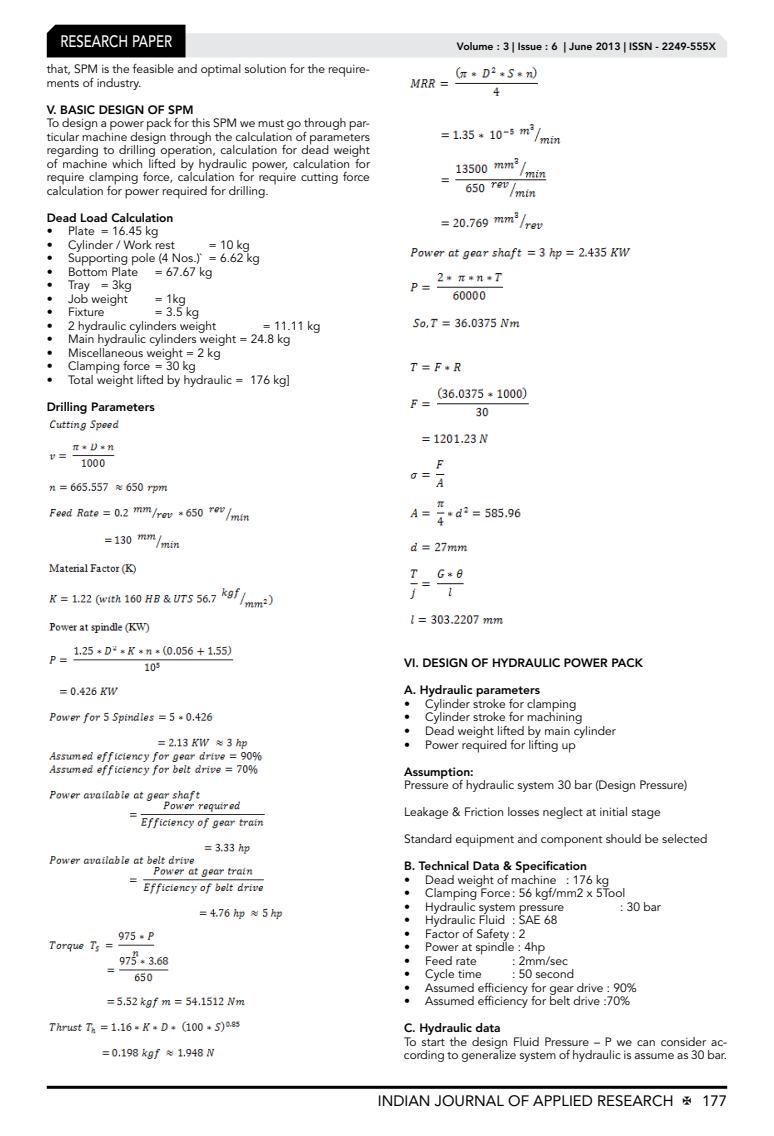
<style>
.page{position:relative;width:774px;height:1136px;background:#fff}
.page>*{position:absolute;margin:0;border:0;box-sizing:border-box;transform-origin:0 0}
.t1{font:500 16.5px "Avenir LT Std";color:#fff;scale:.8 1}
.t2{font:15px "Avenir LT Std";color:#000}
.t3{font:12px/13.5px "Avenir LT Std";color:#000}
.t4{font:800 12px "Avenir LT Std";color:#000}
.t5{font:800 10.5px "Avenir LT Std";color:#000}
</style>
<div class="page">
<hr style="left:47px;top:1085px;width:680px;height:3px;background:#000">
<svg style="left:47px;top:25px;width:680px;height:32px"></svg>
<img style="left:48px;top:420px;width:234px;height:639px">
<img style="left:409px;top:67px;width:222px;height:557px">
<h1 class="t1" style="left:60px;top:32px;width:139px">RESEARCH PAPER</h1>
<p class="t3" style="left:47px;top:62px;width:325px">that, SPM is the feasible and optimal solution for the require&shy;ments of industry.</p>
<p class="t4" style="left:47px;top:102px;width:148px">V. BASIC DESIGN OF SPM</p>
<p class="t3" style="left:47px;top:116px;width:325px;text-align:justify">To design a power pack for this SPM we must go through par&shy;ticular machine design through the calculation of parameters regarding to drilling operation, calculation for dead weight of machine which lifted by hydraulic power, calculation for require clamping force, calculation for require cutting force calculation for power required for drilling.</p>
<p class="t4" style="left:47px;top:210px;width:128px">Dead Load Calculation</p>
<p class="t3" style="left:47px;top:224px;width:113px">• Plate = 16.45 kg</p>
<p class="t3" style="left:47px;top:238px;width:129px">• Cylinder / Work rest</p>
<p class="t3" style="left:209px;top:238px;width:43px">= 10 kg</p>
<p class="t3" style="left:47px;top:251px;width:215px">• Supporting pole (4 Nos.)` = 6.62 kg</p>
<p class="t3" style="left:47px;top:265px;width:93px">• Bottom Plate</p>
<p class="t3" style="left:155px;top:265px;width:59px">= 67.67 kg</p>
<p class="t3" style="left:47px;top:278px;width:87px">• Tray = 3kg</p>
<p class="t3" style="left:47px;top:292px;width:83px">• Job weight</p>
<p class="t3" style="left:155px;top:292px;width:33px">= 1kg</p>
<p class="t3" style="left:47px;top:305px;width:59px">• Fixture</p>
<p class="t3" style="left:155px;top:305px;width:46px">= 3.5 kg</p>
<p class="t3" style="left:47px;top:319px;width:171px">• 2 hydraulic cylinders weight</p>
<p class="t3" style="left:263px;top:319px;width:59px">= 11.11 kg</p>
<p class="t3" style="left:47px;top:332px;width:245px">• Main hydraulic cylinders weight = 24.8 kg</p>
<p class="t3" style="left:47px;top:346px;width:175px">• Miscellaneous weight = 2 kg</p>
<p class="t3" style="left:47px;top:359px;width:151px">• Clamping force = 30 kg</p>
<p class="t3" style="left:47px;top:373px;width:244px">• Total weight lifted by hydraulic = 176 kg]</p>
<p class="t4" style="left:47px;top:399px;width:110px">Drilling Parameters</p>
<p class="t5" style="left:457px;top:41px;width:261px">Volume : 3 | Issue : 6 | June 2013 | ISSN - 2249-555X</p>
<p class="t4" style="left:404px;top:656px;width:240px">VI. DESIGN OF HYDRAULIC POWER PACK</p>
<p class="t4" style="left:404px;top:683px;width:138px">A. Hydraulic parameters</p>
<p class="t3" style="left:404px;top:697px;width:174px">• Cylinder stroke for clamping</p>
<p class="t3" style="left:404px;top:710px;width:180px">• Cylinder stroke for machining</p>
<p class="t3" style="left:404px;top:724px;width:213px">• Dead weight lifted by main cylinder</p>
<p class="t3" style="left:404px;top:737px;width:173px">• Power required for lifting up</p>
<p class="t4" style="left:404px;top:764px;width:71px">Assumption:</p>
<p class="t3" style="left:404px;top:778px;width:285px">Pressure of hydraulic system 30 bar (Design Pressure)</p>
<p class="t3" style="left:404px;top:805px;width:258px">Leakage &amp; Friction losses neglect at initial stage</p>
<p class="t3" style="left:404px;top:832px;width:305px">Standard equipment and component should be selected</p>
<p class="t4" style="left:404px;top:858px;width:185px">B. Technical Data &amp; Specification</p>
<p class="t3" style="left:404px;top:872px;width:207px">• Dead weight of machine : 176 kg</p>
<p class="t3" style="left:404px;top:886px;width:223px">• Clamping Force : 56 kgf/mm2 x 5Tool</p>
<p class="t3" style="left:404px;top:899px;width:162px">• Hydraulic system pressure</p>
<p class="t3" style="left:620px;top:899px;width:42px">: 30 bar</p>
<p class="t3" style="left:404px;top:913px;width:155px">• Hydraulic Fluid : SAE 68</p>
<p class="t3" style="left:404px;top:926px;width:123px">• Factor of Safety : 2</p>
<p class="t3" style="left:404px;top:940px;width:143px">• Power at spindle : 4hp</p>
<p class="t3" style="left:404px;top:953px;width:74px">• Feed rate</p>
<p class="t3" style="left:512px;top:953px;width:57px">: 2mm/sec</p>
<p class="t3" style="left:404px;top:967px;width:79px">• Cycle time</p>
<p class="t3" style="left:512px;top:967px;width:64px">: 50 second</p>
<p class="t3" style="left:404px;top:980px;width:234px">• Assumed efficiency for gear drive : 90%</p>
<p class="t3" style="left:404px;top:994px;width:228px">• Assumed efficiency for belt drive :70%</p>
<p class="t4" style="left:404px;top:1020px;width:98px">C. Hydraulic data</p>
<p class="t3" style="left:404px;top:1034px;width:325px">To start the design Fluid Pressure – P we can consider ac&shy;cording to generalize system of hydraulic is assume as 30 bar.</p>
<p class="t2" style="left:378px;top:1091px;width:297px">INDIAN JOURNAL OF APPLIED RESEARCH</p>
<p class="t2" style="left:702px;top:1091px;width:27px">177</p>
</div>
